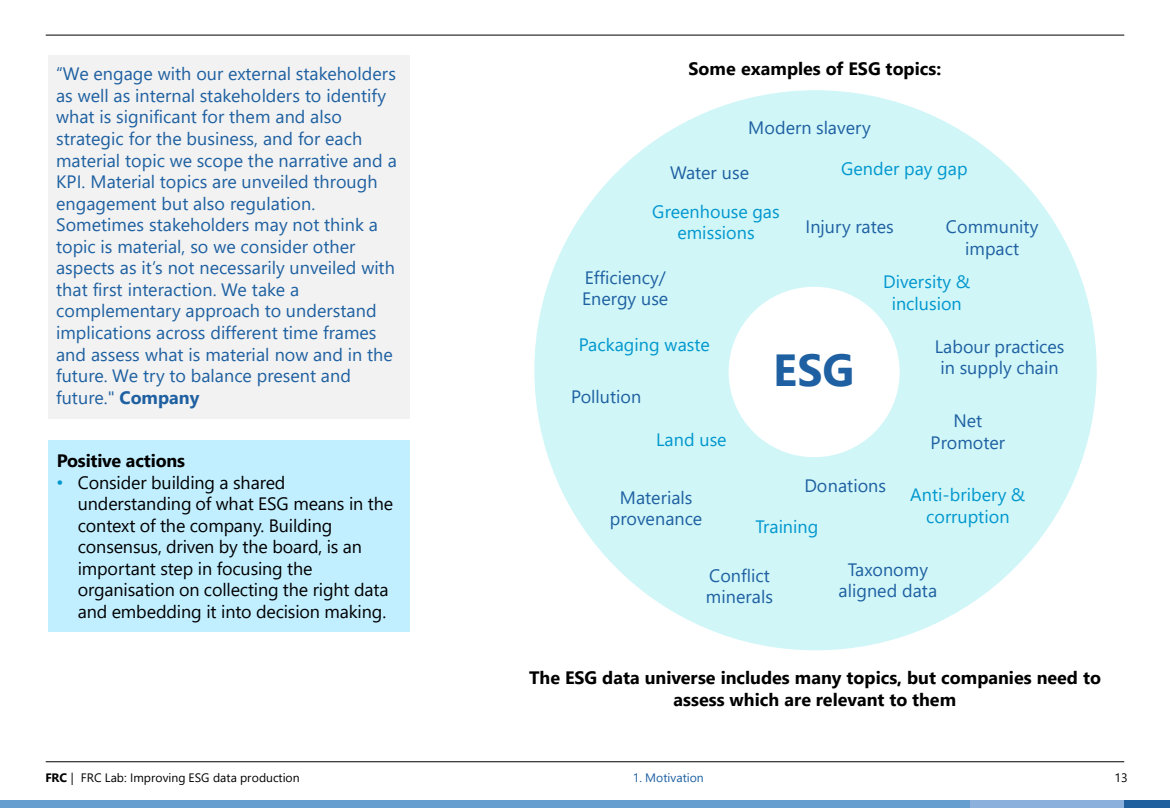
<style>
.page{position:relative;width:1170px;height:810px;background:#fff}
.page>*{position:absolute;margin:0;border:0;box-sizing:border-box;transform-origin:0 0}
.t1{font:700 44.85px "Segoe UI";color:#1e60a1}
.t2{font:18px/21.6px "Segoe UI";color:#1e60a1;text-align:center}
.t3{font:18px/21.6px "Segoe UI";letter-spacing:-.01em;color:#000}
.t4{font:700 18px/21.6px "Segoe UI";color:#000;text-align:center}
.t5{font:18px/21.5px "Segoe UI";color:#0097ce;text-align:center}
.t6{font:12.15px "Segoe UI";color:#000}
.t7{font:12.15px "Segoe UI";color:#1e60a1}
.t8{font:700 12.15px "Segoe UI";color:#000}
.s1{font-weight:700}
.s2{font-family:"Arial";color:#0097ce}
.s3{font-weight:400}
</style>
<div class="page">
<hr style="left:46px;top:761px;width:1078px;height:1px;background:#000">
<hr style="left:46px;top:35px;width:1078px;height:1px;background:#000">
<div style="left:0;top:800px;width:971px;height:7px;background:#669ed0"></div>
<div style="left:971px;top:800px;width:153px;height:7px;background:#8bb0dc"></div>
<div style="left:1124px;top:800px;width:46px;height:7px;background:#20609f"></div>
<div style="left:48px;top:55px;width:361px;height:363px;background:#f2f2f2"></div>
<div style="left:48px;top:440px;width:361px;height:192px;background:#c2efff"></div>
<div style="left:534px;top:90px;width:563px;height:560px;background:#d0f6f8;border-radius:50%"></div>
<div style="left:729px;top:287px;width:171px;height:170px;background:#fff;border-radius:50%"></div>
<p class="t2" style="left:56px;top:62px;width:342px;text-align:left">“We engage with our external stakeholders as well as internal stakeholders to identify what is significant for them and also strategic for the business, and for each material topic we scope the narrative and a KPI. Material topics are unveiled through engagement but also regulation.<br>Sometimes stakeholders may not think a topic is material, so we consider other aspects as it’s not necessarily unveiled with that first interaction. We take a complementary approach to understand implications across different time frames and assess what is material now and in the future. We try to balance present and future." <span class="s1">Company</span></p>
<p class="t4" style="left:57px;top:448px;width:130px">Positive actions</p>
<p class="t3" style="left:78px;top:470px;width:317px;text-indent:-21px"><span class="s2">•</span> Consider building a shared understanding of what ESG means in the context of the company. Building consensus, driven by the board, is an important step in focusing the organisation on collecting the right data and embedding it into decision making.</p>
<p class="t4" style="left:688px;top:56px;width:254px">Some examples of ESG topics:</p>
<p class="t2" style="left:748px;top:115px;width:124px">Modern slavery</p>
<p class="t5" style="left:841px;top:157px;width:128px">Gender pay gap</p>
<p class="t2" style="left:670px;top:160px;width:81px">Water use</p>
<p class="t5" style="left:652px;top:200px;width:129px">Greenhouse gas emissions</p>
<p class="t2" style="left:585px;top:266px;width:82px">Efficiency/</p>
<p class="t2" style="left:582px;top:287px;width:88px">Energy use</p>
<p class="t2" style="left:805px;top:215px;width:90px">Injury rates</p>
<p class="t2" style="left:946px;top:215px;width:94px">Community impact</p>
<p class="t5" style="left:883px;top:270px;width:89px">Diversity &amp; inclusion</p>
<p class="t5" style="left:579px;top:333px;width:133px">Packaging waste</p>
<p class="t2" style="left:571px;top:385px;width:72px">Pollution</p>
<p class="t5" style="left:656px;top:428px;width:72px">Land use</p>
<p class="t2" style="left:610px;top:486px;width:94px">Materials provenance</p>
<p class="t1" style="left:773px;top:338px;width:83px">ESG</p>
<p class="t2" style="left:804px;top:473px;width:83px">Donations</p>
<p class="t5" style="left:755px;top:515px;width:64px">Training</p>
<p class="t2" style="left:935px;top:335px;width:131px">Labour practices in supply chain</p>
<p class="t2" style="left:931px;top:409px;width:76px">Net<br>Promoter</p>
<p class="t5" style="left:910px;top:483px;width:116px">Anti-bribery &amp; corruption</p>
<p class="t2" style="left:706px;top:563px;width:69px;text-align:left">Conflict minerals</p>
<p class="t2" style="left:839px;top:558px;width:100px">Taxonomy aligned data</p>
<p class="t4" style="left:529px;top:666px;width:573px">The ESG data universe includes many topics, but companies need to assess which are relevant to them</p>
<p class="t8" style="left:45px;top:769px;width:30px">FRC <span class="s3">|</span></p>
<p class="t6" style="left:81px;top:769px;width:220px">FRC Lab: Improving ESG data production</p>
<p class="t7" style="left:633px;top:769px;width:73px">1. Motivation</p>
<p class="t6" style="left:1115px;top:769px;width:15px">13</p>
</div>
